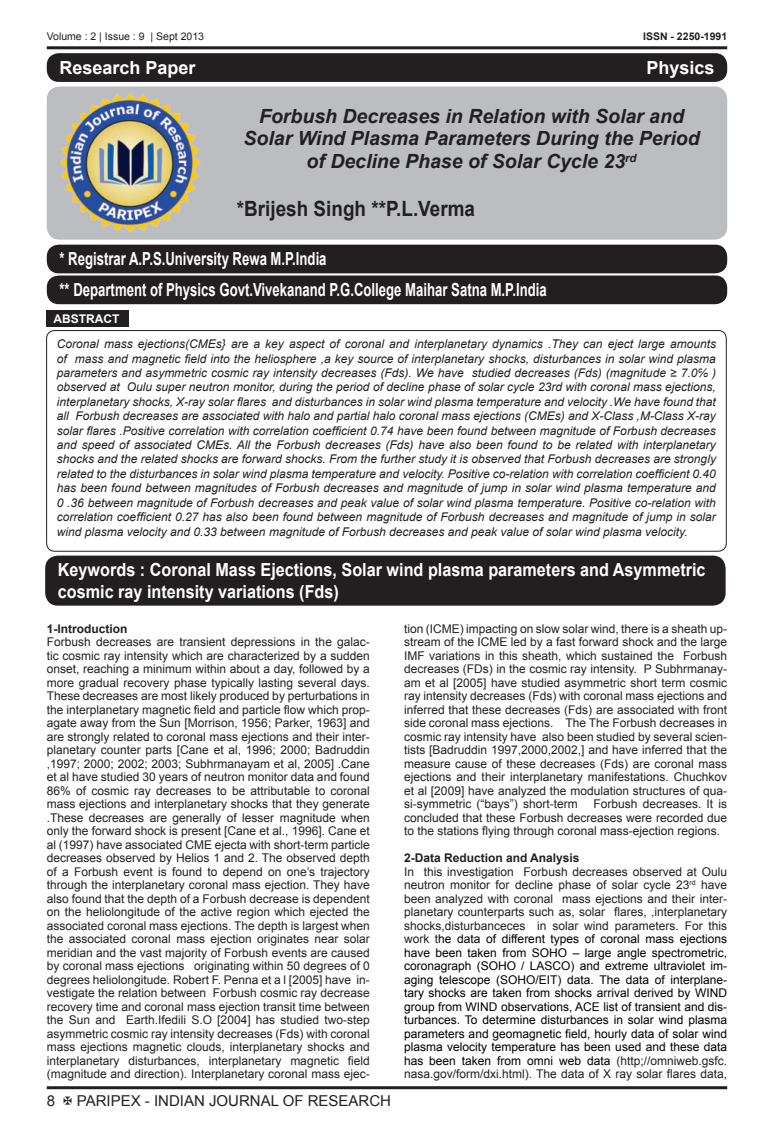
<style>
.page{position:relative;width:774px;height:1136px;background:#fff}
.page>*{position:absolute;margin:0;border:0;box-sizing:border-box;transform-origin:0 0}
.t1{font:700 21px "Arial";color:#231f20;scale:.9 1}
.t2{font:italic 700 19.5px/22.5px "Arial";color:#231f20;text-align:center}
.t3{font:700 18px/30.9px "Arial";color:#fff;scale:.73 1}
.t4{font:700 18px/21.6px "Arial";color:#fff;scale:.9 1}
.t5{font:700 18px "Arial";color:#fff}
.t6{font:15px "Arial";color:#231f20}
.t7{font:12px/13.5px "Arial";color:#231f20;text-align:justify}
.t8{font:italic 12px/14.4px "Arial";color:#231f20;text-align:justify}
.t9{font:12px/13.5px "Arial";color:#000;text-align:justify}
.t10{font:700 12px "Arial";color:#231f20}
.t11{font:700 12px "Arial";color:#fff}
.t12{font:10.5px "Arial";color:#231f20}
.t13{font:700 10.5px "Arial";color:#231f20}
.s1{color:#231f20}
</style>
<div class="page">
<hr style="left:47px;top:46px;width:680px;height:3px;background:#231f20">
<hr style="left:47px;top:1086px;width:680px;height:3px;background:#231f20">
<div style="left:47px;top:86px;width:680px;height:153px;background:#bcbdc0;border-radius:13px"></div>
<div style="left:47px;top:53px;width:680px;height:29px;background:#231f20;border-radius:12px"></div>
<img style="left:61px;top:93px;width:139px;height:140px">
<div style="left:47px;top:244px;width:680px;height:29px;background:#231f20;border-radius:12px"></div>
<div style="left:47px;top:275px;width:680px;height:29px;background:#231f20;border-radius:12px"></div>
<div style="left:46px;top:330px;width:681px;height:221px;border:1px solid #231f20;border-radius:8px"></div>
<div style="left:46px;top:310px;width:82px;height:16px;background:#231f20"></div>
<div style="left:45px;top:555px;width:680px;height:50px;background:#231f20;border-radius:13px"></div>
<p class="t12" style="left:47px;top:33px;width:159px">Volume : 2 | Issue : 9 | Sept 2013</p>
<p class="t13" style="left:643px;top:33px;width:86px">ISSN - 2250-1991</p>
<h3 class="t5" style="left:60px;top:61px;width:138px">Research Paper</h3>
<h3 class="t5" style="left:646px;top:61px;width:70px">Physics</h3>
<h2 class="t2" style="left:243px;top:107px;width:458px">Forbush Decreases in Relation with Solar and<br>Solar Wind Plasma Parameters During the Period of Decline Phase of Solar Cycle 23<sup>rd</sup></h2>
<h1 class="t1" style="left:237px;top:200px;width:266px">*Brijesh Singh **P.L.Verma</h1>
<h3 class="t3" style="left:60px;top:245px;width:669px">* Registrar A.P.S.University Rewa M.P.India<br>** Department of Physics Govt.Vivekanand P.G.College Maihar Satna M.P.India</h3>
<p class="t11" style="left:53px;top:314px;width:67px">ABSTRACT</p>
<p class="t8" style="left:57px;top:338px;width:661px">Coronal mass ejections(CMEs} are a key aspect of coronal and interplanetary dynamics .They can eject large amounts of mass and magnetic field into the heliosphere ,a key source of interplanetary shocks, disturbances in solar wind plasma parameters and asymmetric cosmic ray intensity decreases (Fds). We have studied decreases (Fds) (magnitude ≥ 7.0℅ ) observed at Oulu super neutron monitor, during the period of decline phase of solar cycle 23rd with coronal mass ejections, interplanetary shocks, X-ray solar flares and disturbances in solar wind plasma temperature and velocity .We have found that all Forbush decreases are associated with halo and partial halo coronal mass ejections (CMEs) and X-Class ,M-Class X-ray solar flares .Positive correlation with correlation coefficient 0.74 have been found between magnitude of Forbush decreases and speed of associated CMEs. All the Forbush decreases (Fds) have also been found to be related with interplanetary shocks and the related shocks are forward shocks. From the further study it is observed that Forbush decreases are strongly related to the disturbances in solar wind plasma temperature and velocity. Positive co-relation with correlation coefficient 0.40 has been found between magnitudes of Forbush decreases and magnitude of jump in solar wind plasma temperature and 0 .36 between magnitude of Forbush decreases and peak value of solar wind plasma temperature. Positive co-relation with correlation coefficient 0.27 has also been found between magnitude of Forbush decreases and magnitude of jump in solar wind plasma velocity and 0.33 between magnitude of Forbush decreases and peak value of solar wind plasma velocity.</p>
<h3 class="t4" style="left:58px;top:560px;width:721px">Keywords : Coronal Mass Ejections, Solar wind plasma parameters and Asymmetric cosmic ray intensity variations (Fds)</h3>
<p class="t10" style="left:47px;top:624px;width:82px">1-Introduction</p>
<p class="t7" style="left:47px;top:636px;width:325px">Forbush decreases are transient depressions in the galac&shy;tic cosmic ray intensity which are characterized by a sudden onset, reaching a minimum within about a day, followed by a more gradual recovery phase typically lasting several days.<br>These decreases are most likely produced by perturbations in the interplanetary magnetic field and particle flow which prop&shy;agate away from the Sun [Morrison, 1956; Parker, 1963] and are strongly related to coronal mass ejections and their inter&shy;planetary counter parts [Cane et al, 1996; 2000; Badruddin ,1997; 2000; 2002; 2003; Subhrmanayam et al, 2005] .Cane et al have studied 30 years of neutron monitor data and found 86% of cosmic ray decreases to be attributable to coronal mass ejections and interplanetary shocks that they generate .These decreases are generally of lesser magnitude when only the forward shock is present [Cane et al., 1996]. Cane et al (1997) have associated CME ejecta with short-term particle decreases observed by Helios 1 and 2. The observed depth of a Forbush event is found to depend on one’s trajectory through the interplanetary coronal mass ejection. They have also found that the depth of a Forbush decrease is dependent on the heliolongitude of the active region which ejected the associated coronal mass ejections. The depth is largest when the associated coronal mass ejection originates near solar meridian and the vast majority of Forbush events are caused by coronal mass ejections originating within 50 degrees of 0 degrees heliolongitude. Robert F. Penna et a l [2005] have in&shy;vestigate the relation between Forbush cosmic ray decrease recovery time and coronal mass ejection transit time between the Sun and Earth.Ifedili S.O [2004] has studied two-step asymmetric cosmic ray intensity decreases (Fds) with coronal mass ejections magnetic clouds, interplanetary shocks and interplanetary disturbances, interplanetary magnetic field (magnitude and direction). Interplanetary coronal mass ejec-</p>
<p class="t7" style="left:404px;top:622px;width:325px">tion (ICME) impacting on slow solar wind, there is a sheath up&shy;stream of the ICME led by a fast forward shock and the large IMF variations in this sheath, which sustained the Forbush decreases (FDs) in the cosmic ray intensity. P Subhrmanay&shy;am et al [2005] have studied asymmetric short term cosmic ray intensity decreases (Fds) with coronal mass ejections and inferred that these decreases (Fds) are associated with front side coronal mass ejections. The The Forbush decreases in cosmic ray intensity have also been studied by several scien&shy;tists [Badruddin 1997,2000,2002,] and have inferred that the measure cause of these decreases (Fds) are coronal mass ejections and their interplanetary manifestations. Chuchkov et al [2009] have analyzed the modulation structures of qua&shy;si-symmetric (“bays”) short-term</p>
<p class="t7" style="left:404px;top:798px;width:325px;text-indent:189px">Forbush decreases. It is concluded that these Forbush decreases were recorded due to the stations flying through coronal mass-ejection regions.</p>
<p class="t10" style="left:404px;top:853px;width:177px">2-Data Reduction and Analysis</p>
<p class="t9" style="left:404px;top:865px;width:325px"><span class="s1">In this investigation Forbush decreases observed at Oulu neutron monitor for decline phase of solar cycle 23</span><sup>rd</sup> <span class="s1">have been analyzed with coronal mass ejections and their inter&shy;planetary counterparts such as, solar flares, ,interplanetary shocks,disturbanceces in solar wind parameters. For this work t</span>he data of different types of coronal mass ejections have been taken from SOHO – large angle spectrometric, coronagraph (SOHO / LASCO) and extreme ultraviolet im&shy;aging telescope (SOHO/EIT) data. The data of interplane&shy;tary shocks are taken from shocks arrival derived by WIND group from WIND observations, ACE list of transient and dis&shy;turbances. To determine disturbances in solar wind plasma parameters and geomagnetic field, hourly data of solar wind plasma velocity temperature has been used and these data has been taken from omni web data <span class="s1">(http;//omniweb.gsfc. nasa.gov/form/dxi.html). The data of X ray solar flares data,</span></p>
<p class="t6" style="left:47px;top:1094px;width:10px">8</p>
<p class="t6" style="left:77px;top:1094px;width:316px">PARIPEX - INDIAN JOURNAL OF RESEARCH</p>
</div>
